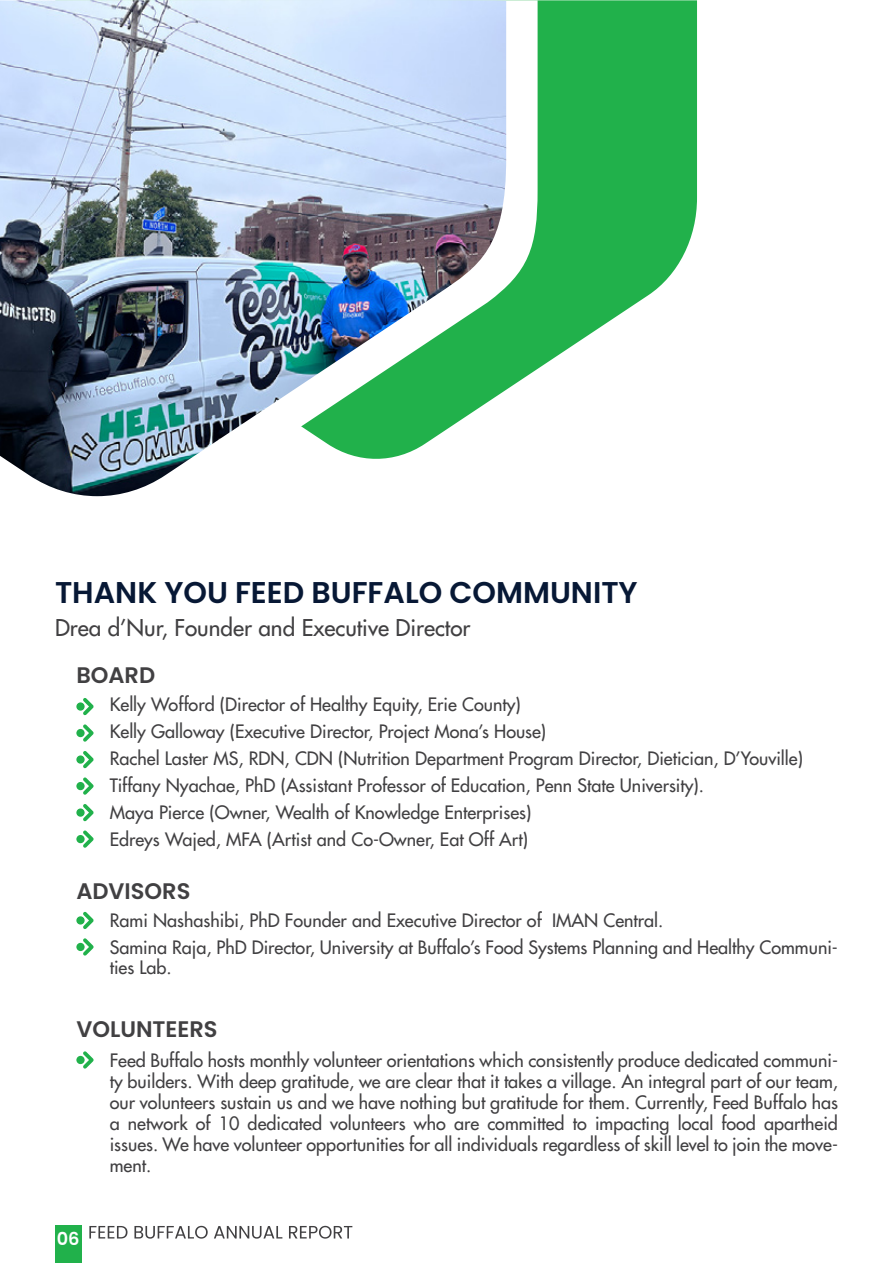
<style>
.page{position:relative;width:893px;height:1263px;background:#fff}
.page>*{position:absolute;margin:0;border:0;box-sizing:border-box;transform-origin:0 0}
.t1{font:600 30px "Poppins";color:#071835}
.t2{font:22.5px "Futura";color:#414042}
.t3{font:600 22.5px "Poppins";color:#414042}
.t4{font:18px/27px "Futura";color:#414042}
.t5{font:600 17.7px "Poppins";color:#fff}
</style>
<div class="page">
<svg style="left:83px;top:698px;width:11px;height:17px"></svg>
<div style="left:76px;top:702px;width:9px;height:9px;background:#21b14b;border-radius:50%"></div>
<svg style="left:83px;top:724px;width:11px;height:18px"></svg>
<div style="left:76px;top:729px;width:9px;height:8px;background:#21b14b;border-radius:50%"></div>
<svg style="left:83px;top:751px;width:11px;height:17px"></svg>
<div style="left:76px;top:755px;width:9px;height:9px;background:#21b14b;border-radius:50%"></div>
<svg style="left:83px;top:777px;width:11px;height:18px"></svg>
<div style="left:76px;top:782px;width:9px;height:8px;background:#21b14b;border-radius:50%"></div>
<svg style="left:83px;top:804px;width:11px;height:17px"></svg>
<svg style="left:76px;top:808px;width:9px;height:9px"></svg>
<svg style="left:83px;top:830px;width:11px;height:18px"></svg>
<div style="left:76px;top:835px;width:9px;height:8px;background:#21b14b;border-radius:50%"></div>
<svg style="left:83px;top:911px;width:11px;height:18px"></svg>
<div style="left:76px;top:916px;width:9px;height:8px;background:#21b14b;border-radius:50%"></div>
<svg style="left:83px;top:938px;width:11px;height:18px"></svg>
<div style="left:76px;top:943px;width:9px;height:8px;background:#21b14b;border-radius:50%"></div>
<svg style="left:83px;top:1051px;width:11px;height:18px"></svg>
<div style="left:76px;top:1056px;width:9px;height:8px;background:#21b14b;border-radius:50%"></div>
<svg style="left:89px;top:1226px;width:38px;height:12px"></svg>
<svg style="left:134px;top:1226px;width:74px;height:12px"></svg>
<svg style="left:214px;top:1226px;width:68px;height:12px"></svg>
<svg style="left:289px;top:1226px;width:63px;height:12px"></svg>
<div style="left:55px;top:1226px;width:27px;height:37px;background:#21b14b"></div>
<svg style="left:538px;top:0;width:159px;height:369px;fill:#21b14b"></svg>
<svg style="left:506px;top:0;width:32px;height:390px"></svg>
<img style="left:0;top:0;width:506px;height:496px">
<h1 class="t1" style="left:55px;top:575px;width:584px">THANK YOU FEED BUFFALO COMMUNITY</h1>
<p class="t2" style="left:55px;top:613px;width:417px">Drea d’Nur, Founder and Executive Director</p>
<p class="t3" style="left:76px;top:662px;width:80px">BOARD</p>
<p class="t4" style="left:110px;top:691px;width:695px">Kelly Wofford (Director of Healthy Equity, Erie County)<br>Kelly Galloway (Executive Director, Project Mona’s House)<br>Rachel Laster MS, RDN, CDN (Nutrition Department Program Director, Dietician, D’Youville)<br>Tiffany Nyachae, PhD (Assistant Professor of Education, Penn State University).<br>Maya Pierce (Owner, Wealth of Knowledge Enterprises)<br>Edreys Wajed, MFA (Artist and Co-Owner, Eat Off Art)</p>
<p class="t3" style="left:76px;top:878px;width:115px">ADVISORS</p>
<p class="t4" style="left:110px;top:907px;width:730px">Rami Nashashibi, PhD Founder and Executive Director of IMAN Central.<br>Samina Raja, PhD Director, University at Buffalo’s Food Systems Planning and Healthy Communi-</p>
<p class="t4" style="left:110px;top:954px;width:63px">ties Lab.</p>
<p class="t3" style="left:76px;top:1016px;width:143px">VOLUNTEERS</p>
<p class="t5" style="left:57px;top:1228px;width:24px">06</p>
<p class="t4" style="left:110px;top:1050px;width:730px;line-height:21px;text-align:justify">Feed Buffalo hosts monthly volunteer orientations which consistently produce dedicated communi&shy;ty builders. With deep gratitude, we are clear that it takes a village. An integral part of our team, our volunteers sustain us and we have nothing but gratitude for them. Currently, Feed Buffalo has a network of 10 dedicated volunteers who are committed to impacting local food apartheid issues. We have volunteer opportunities for all individuals regardless of skill level to join the move&shy;ment.</p>
</div>
